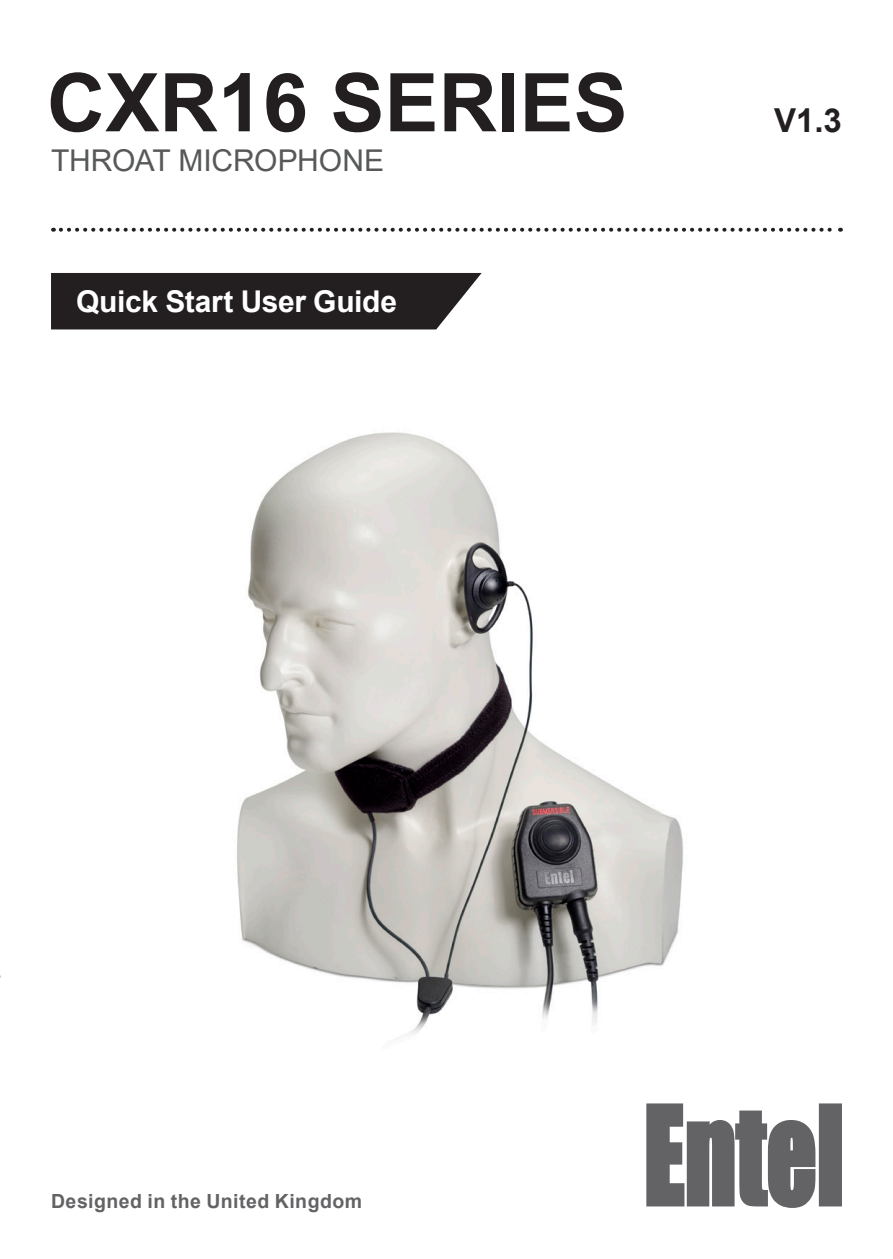
<style>
.page{position:relative;width:893px;height:1259px;background:#fff}
.page>*{position:absolute;margin:0;border:0;box-sizing:border-box;transform-origin:0 0}
.t1{font:700 81px "Arial";color:#231f20}
.t2{font:700 33px "Arial";color:#231f20}
.t3{font:700 30px "Arial";letter-spacing:-.01em;color:#fff}
.t4{font:30px "Arial";letter-spacing:-.005em;color:#57585a}
.t5{font:700 19.5px "Arial";letter-spacing:.025em;color:#636366}
</style>
<div class="page">
<img style="left:237px;top:432px;width:447px;height:602px">
<svg style="left:61px;top:228px;width:780px;height:4px"></svg>
<div style="left:51px;top:273px;width:431px;height:56px;background:#231f20"></div>
<svg style="left:646px;top:1103px;width:196px;height:105px"></svg>
<p class="t1" style="left:47px;top:46px;width:582px">CXR16 SERIES</p>
<p class="t4" style="left:51px;top:139px;width:335px">THROAT MICROPHONE</p>
<p class="t3" style="left:76px;top:280px;width:323px">Quick Start User Guide</p>
<p class="t2" style="left:774px;top:97px;width:69px">V1.3</p>
<p class="t5" style="left:51px;top:1187px;width:313px">Designed in the United Kingdom</p>
</div>
